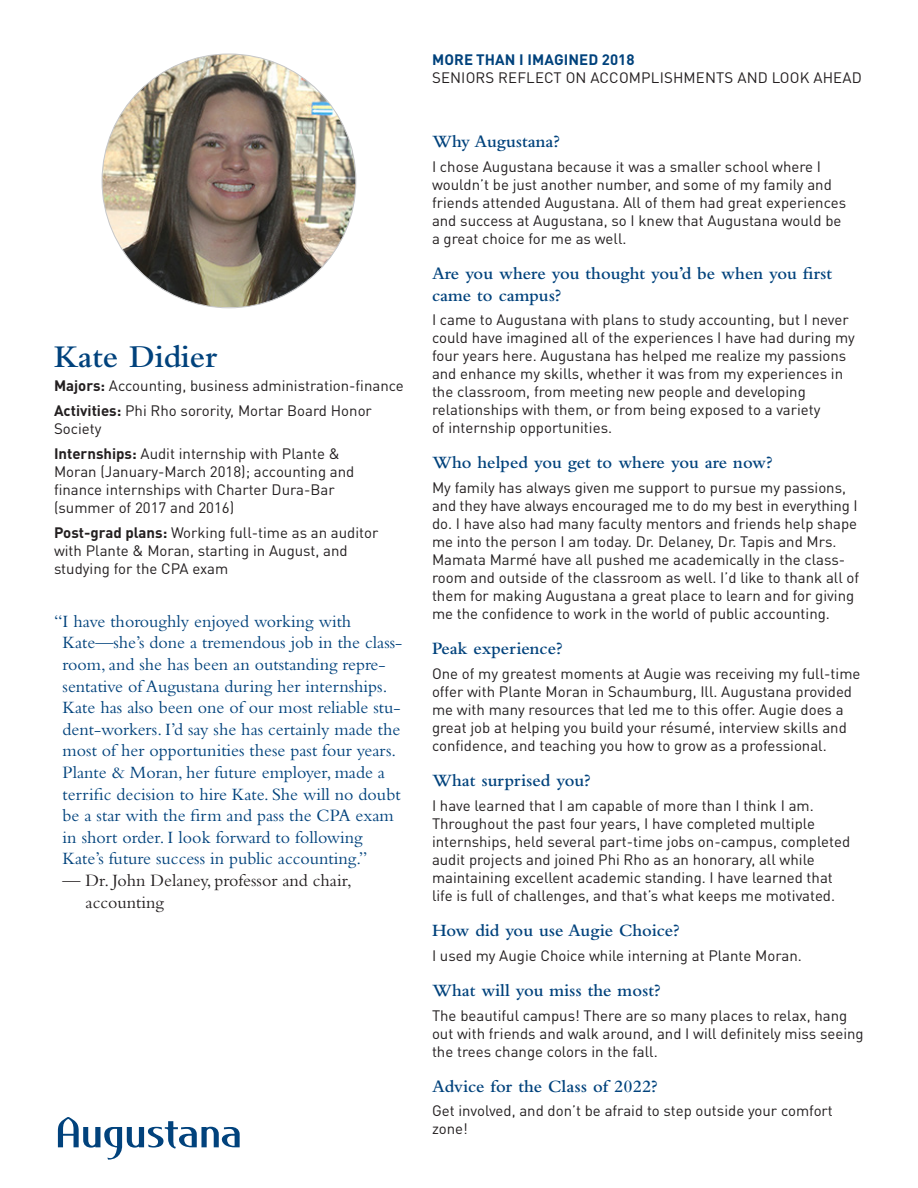
<style>
.page{position:relative;width:918px;height:1188px;background:#fff}
.page>*{position:absolute;margin:0;border:0;box-sizing:border-box;transform-origin:0 0}
.Subhead{font:600 33px "Bembo Std";color:#01427c}
.t1{font:18px/21.6px "Bembo Std";color:#01427c}
.Subhead-2{font:600 18px/21.6px "Bembo Std";color:#01427c}
.t2{font:18px/21.6px "Bembo Std";color:#231f20}
.Body_Copy{font:15px/18px "DINOT";color:#231f20}
.t3{font:700 15px "DINOT";letter-spacing:.01em;color:#01427c}
.s1{font-weight:700}
</style>
<div class="page">
<svg style="left:58px;top:1117px;width:182px;height:43px"></svg>
<img style="left:102px;top:54px;width:254px;height:253px">
<p class="Subhead" style="left:54px;top:338px;width:165px">Kate Didier</p>
<p class="Body_Copy" style="left:54px;top:376px;width:351px"><span class="s1">Majors:</span> Accounting, business administration-finance</p>
<p class="Body_Copy" style="left:54px;top:401px;width:319px"><span class="s1">Activities:</span> Phi Rho sorority, Mortar Board Honor<br>Society</p>
<p class="Body_Copy" style="left:54px;top:444px;width:302px"><span class="s1">Internships:</span> Audit internship with Plante &amp; Moran (January-March 2018); accounting and finance internships with Charter Dura-Bar (summer of 2017 and 2016)</p>
<p class="Body_Copy" style="left:54px;top:523px;width:326px"><span class="s1">Post-grad plans:</span> Working full-time as an auditor with Plante &amp; Moran, starting in August, and studying for the CPA exam</p>
<p class="t1" style="left:63px;top:610px;width:341px;text-indent:-9px">“I have thoroughly enjoyed working with Kate—she’s done a tremendous job in the class&shy;room, and she has been an outstanding repre&shy;sentative of Augustana during her internships.<br>Kate has also been one of our most reliable stu&shy;dent-workers. I’d say she has certainly made the most of her opportunities these past four years.<br>Plante &amp; Moran, her future employer, made a terrific decision to hire Kate. She will no doubt be a star with the firm and pass the CPA exam in short order. I look forward to following Kate’s future success in public accounting.”</p>
<p class="t2" style="left:86px;top:869px;width:268px;text-indent:-23px">— Dr. John Delaney, professor and chair, accounting</p>
<p class="t3" style="left:432px;top:50px;width:204px">MORE THAN I IMAGINED 2018</p>
<p class="Body_Copy" style="left:432px;top:68px;width:431px">SENIORS REFLECT ON ACCOMPLISHMENTS AND LOOK AHEAD</p>
<p class="Subhead-2" style="left:432px;top:131px;width:129px">Why Augustana?</p>
<p class="Body_Copy" style="left:432px;top:157px;width:416px">I chose Augustana because it was a smaller school where I wouldn’t be just another number, and some of my family and friends attended Augustana. All of them had great experiences and success at Augustana, so I knew that Augustana would be a great choice for me as well.</p>
<p class="Subhead-2" style="left:432px;top:263px;width:402px">Are you where you thought you’d be when you first came to campus?</p>
<p class="Body_Copy" style="left:432px;top:310px;width:424px">I came to Augustana with plans to study accounting, but I never could have imagined all of the experiences I have had during my four years here. Augustana has helped me realize my passions and enhance my skills, whether it was from my experiences in the classroom, from meeting new people and developing relationships with them, or from being exposed to a variety<br>of internship opportunities.</p>
<p class="Subhead-2" style="left:432px;top:452px;width:342px">Who helped you get to where you are now?</p>
<p class="Body_Copy" style="left:432px;top:478px;width:429px">My family has always given me support to pursue my passions, and they have always encouraged me to do my best in everything I do. I have also had many faculty mentors and friends help shape me into the person I am today. Dr. Delaney, Dr. Tapis and Mrs.<br>Mamata Marmé have all pushed me academically in the class&shy;room and outside of the classroom as well. I’d like to thank all of them for making Augustana a great place to learn and for giving me the confidence to work in the world of public accounting.</p>
<p class="Subhead-2" style="left:432px;top:638px;width:132px">Peak experience?</p>
<p class="Body_Copy" style="left:432px;top:664px;width:430px">One of my greatest moments at Augie was receiving my full-time offer with Plante Moran in Schaumburg, Ill. Augustana provided me with many resources that led me to this offer. Augie does a great job at helping you build your résumé, interview skills and confidence, and teaching you how to grow as a professional.</p>
<p class="Subhead-2" style="left:432px;top:770px;width:160px">What surprised you?</p>
<p class="Body_Copy" style="left:432px;top:796px;width:420px">I have learned that I am capable of more than I think I am.<br>Throughout the past four years, I have completed multiple internships, held several part-time jobs on-campus, completed audit projects and joined Phi Rho as an honorary, all while maintaining excellent academic standing. I have learned that life is full of challenges, and that’s what keeps me motivated.</p>
<p class="Subhead-2" style="left:432px;top:920px;width:249px">How did you use Augie Choice?</p>
<p class="Body_Copy" style="left:432px;top:946px;width:371px">I used my Augie Choice while interning at Plante Moran.</p>
<p class="Subhead-2" style="left:432px;top:979px;width:230px">What will you miss the most?</p>
<p class="Body_Copy" style="left:432px;top:1006px;width:433px">The beautiful campus! There are so many places to relax, hang out with friends and walk around, and I will definitely miss seeing the trees change colors in the fall.</p>
<p class="Subhead-2" style="left:432px;top:1075px;width:227px">Advice for the Class of 2022?</p>
<p class="Body_Copy" style="left:432px;top:1101px;width:402px">Get involved, and don’t be afraid to step outside your comfort zone!</p>
</div>
